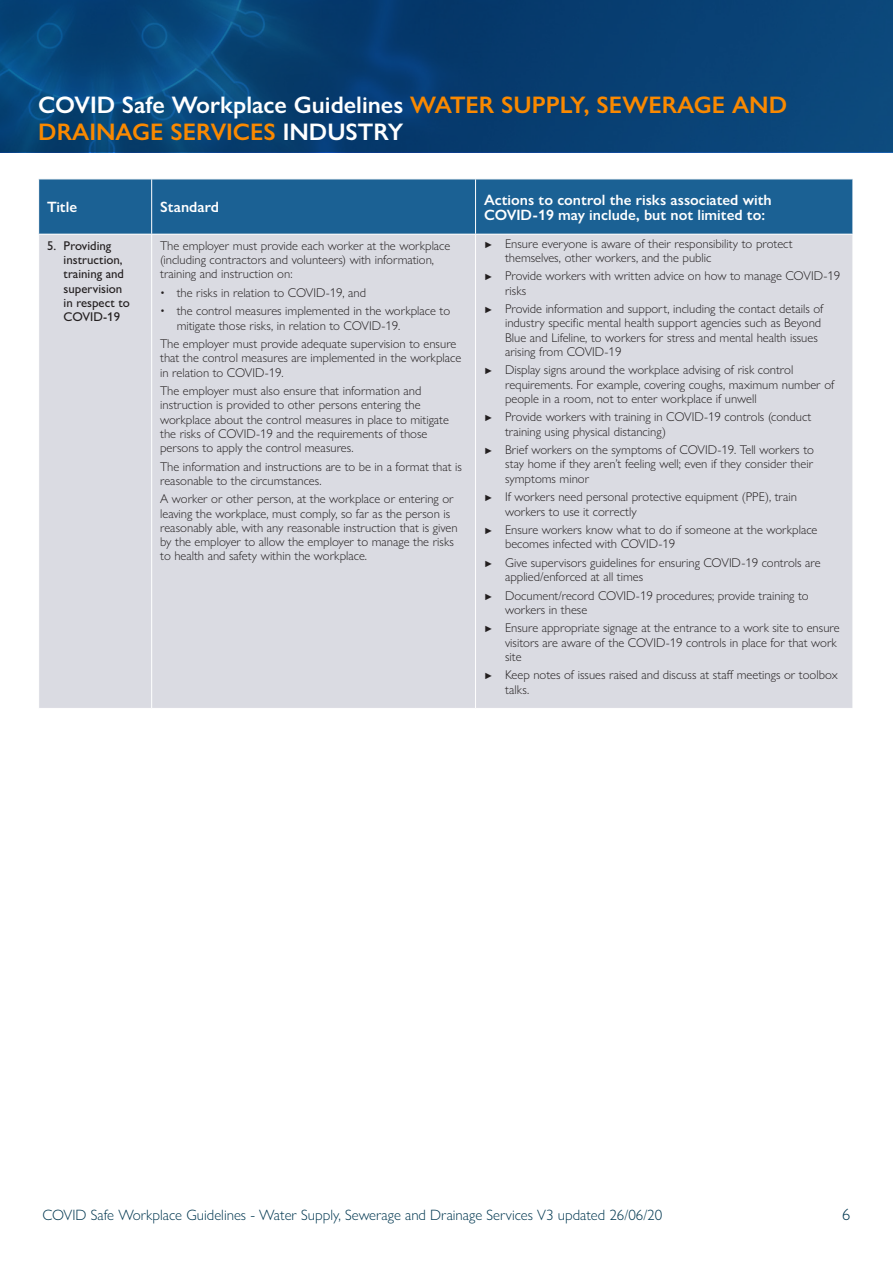
<style>
.page{position:relative;width:893px;height:1263px;background:#fff}
.page>*{position:absolute;margin:0;border:0;box-sizing:border-box;transform-origin:0 0}
.t1{font:600 24px/27px "Gill Sans Nova";color:#fa8900}
.t2{font:300 16.5px "Gill Sans Nova";color:#003750}
.F_Table_head{font:600 15px/15px "Gill Sans Nova";color:#fff}
.t3{font:300 15px "Gill Sans Nova";color:#003750}
.F_Body_Bold{font:300 12.75px/14.2px "Gill Sans Nova";color:#231f20}
.F_Table_Body{font:500 12.75px/14.2px "Gill Sans Nova";color:#231f20}
.s1{color:#fff}
.s2{font-weight:500;font-size:9px}
</style>
<div class="page">
<svg style="left:0;top:0;width:893px;height:151px;background:#074175"></svg>
<div style="left:39px;top:180px;width:813px;height:54px;background:#1b6194"></div>
<div style="left:39px;top:235px;width:813px;height:473px;background:#dadbe2"></div>
<hr style="left:151px;top:235px;width:1px;height:473px;background:#fff">
<hr style="left:475px;top:235px;width:1px;height:473px;background:#fff">
<hr style="left:151px;top:179px;width:1px;height:55px;background:#fff">
<hr style="left:475px;top:179px;width:1px;height:55px;background:#fff">
<h1 class="t1" style="left:38px;top:91px;width:750px"><span class="s1">COVID Safe Workplace Guidelines</span> WATER SUPPLY, SEWERAGE AND<br>DRAINAGE SERVICES <span class="s1">INDUSTRY</span></h1>
<h1 class="F_Table_head" style="left:47px;top:199px;width:32px">Title</h1>
<h1 class="F_Table_head" style="left:160px;top:199px;width:60px">Standard</h1>
<h1 class="F_Table_head" style="left:484px;top:192px;width:289px">Actions to control the risks associated with<br>COVID-19 may include, but not limited to:</h1>
<p class="F_Table_Body" style="left:64px;top:238px;width:68px;text-indent:-16px">5. Providing instruction, training and supervision in respect to<br>COVID-19</p>
<p class="F_Body_Bold" style="left:160px;top:238px;width:292px">The employer must provide each worker at the workplace (including contractors and volunteers) with information, training and instruction on:</p>
<p class="F_Body_Bold" style="left:505px;top:236px;width:289px;text-indent:-21px"><span class="s2">►</span> Ensure everyone is aware of their responsibility to protect themselves, other workers, and the public</p>
<p class="F_Body_Bold" style="left:505px;top:269px;width:337px;text-indent:-21px"><span class="s2">►</span> Provide workers with written advice on how to manage COVID-19 risks</p>
<p class="F_Body_Bold" style="left:505px;top:302px;width:320px;text-indent:-21px"><span class="s2">►</span> Provide information and support, including the contact details of industry specific mental health support agencies such as Beyond Blue and Lifeline, to workers for stress and mental health issues arising from COVID-19</p>
<p class="F_Body_Bold" style="left:505px;top:363px;width:331px;text-indent:-21px"><span class="s2">►</span> Display signs around the workplace advising of risk control requirements. For example, covering coughs, maximum number of people in a room, not to enter workplace if unwell</p>
<p class="F_Body_Bold" style="left:505px;top:410px;width:308px;text-indent:-21px"><span class="s2">►</span> Provide workers with training in COVID-19 controls (conduct training using physical distancing)</p>
<p class="F_Body_Bold" style="left:505px;top:443px;width:310px;text-align:justify;text-indent:-21px"><span class="s2">►</span> Brief workers on the symptoms of COVID-19. Tell workers to stay home if they aren’t feeling well; even if they consider their symptoms minor</p>
<p class="F_Body_Bold" style="left:505px;top:490px;width:293px;text-indent:-21px"><span class="s2">►</span> If workers need personal protective equipment (PPE), train workers to use it correctly</p>
<p class="F_Body_Bold" style="left:505px;top:522px;width:314px;text-indent:-21px"><span class="s2">►</span> Ensure workers know what to do if someone at the workplace becomes infected with COVID-19</p>
<p class="F_Body_Bold" style="left:505px;top:555px;width:317px;text-indent:-21px"><span class="s2">►</span> Give supervisors guidelines for ensuring COVID-19 controls are applied/enforced at all times</p>
<p class="F_Body_Bold" style="left:505px;top:588px;width:305px;text-indent:-21px"><span class="s2">►</span> Document/record COVID-19 procedures; provide training to workers in these</p>
<p class="F_Body_Bold" style="left:505px;top:621px;width:336px;text-indent:-21px"><span class="s2">►</span> Ensure appropriate signage at the entrance to a work site to ensure visitors are aware of the COVID-19 controls in place for that work site</p>
<p class="F_Body_Bold" style="left:505px;top:668px;width:334px;text-indent:-21px"><span class="s2">►</span> Keep notes of issues raised and discuss at staff meetings or toolbox talks.</p>
<p class="F_Body_Bold" style="left:160px;top:285px;width:207px">• the risks in relation to COVID-19, and</p>
<p class="F_Body_Bold" style="left:177px;top:304px;width:275px;text-indent:-16px">• the control measures implemented in the workplace to mitigate those risks, in relation to COVID-19.</p>
<p class="F_Body_Bold" style="left:160px;top:336px;width:303px">The employer must provide adequate supervision to ensure that the control measures are implemented in the workplace in relation to COVID-19.</p>
<p class="F_Body_Bold" style="left:160px;top:383px;width:290px">The employer must also ensure that information and instruction is provided to other persons entering the workplace about the control measures in place to mitigate the risks of COVID-19 and the requirements of those persons to apply the control measures.</p>
<p class="F_Body_Bold" style="left:160px;top:459px;width:303px">The information and instructions are to be in a format that is reasonable to the circumstances.</p>
<p class="F_Body_Bold" style="left:160px;top:492px;width:299px">A worker or other person, at the workplace or entering or leaving the workplace, must comply, so far as the person is reasonably able, with any reasonable instruction that is given by the employer to allow the employer to manage the risks to health and safety within the workplace.</p>
<p class="t3" style="left:43px;top:1206px;width:621px">COVID Safe Workplace Guidelines - Water Supply, Sewerage and Drainage Services V3 updated 26/06/20</p>
<p class="t2" style="left:842px;top:1204px;width:10px">6</p>
</div>
